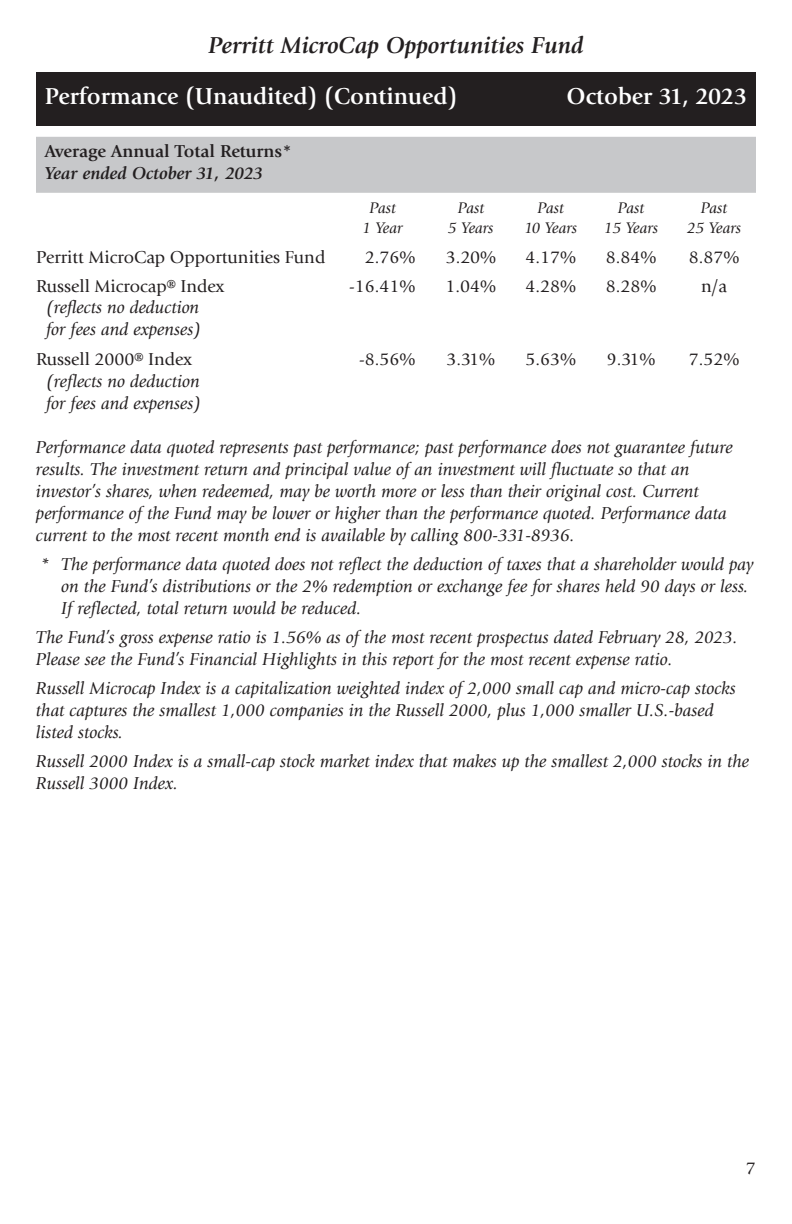
<style>
.page{position:relative;width:792px;height:1224px;background:#fff}
.page>*{position:absolute;margin:0;border:0;box-sizing:border-box;transform-origin:0 0}
.t1{font:700 24px "Giovanni Std";color:#fff}
.t2{font:italic 700 24px "Giovanni Std";color:#231f20}
.t3{font:italic 18px/22px "Giovanni Std";color:#231f20}
.t4{font:18px "Giovanni Std";color:#231f20}
.t5{font:700 18px "Giovanni Std";color:#231f20}
.t6{font:italic 700 18px "Giovanni Std";color:#231f20}
.t7{font:italic 16px "Giovanni Std";color:#231f20}
</style>
<div class="page">
<div style="left:36px;top:137px;width:720px;height:56px;background:#c7c8ca"></div>
<div style="left:36px;top:72px;width:720px;height:54px;background:#231f20"></div>
<h1 class="t2" style="left:208px;top:36px;width:377px">Perritt MicroCap Opportunities Fund</h1>
<h1 class="t1" style="left:45px;top:87px;width:414px">Performance (Unaudited) (Continued)</h1>
<h1 class="t1" style="left:567px;top:87px;width:182px">October 31, 2023</h1>
<p class="t5" style="left:45px;top:144px;width:249px">Average Annual Total Returns*</p>
<p class="t6" style="left:45px;top:166px;width:220px">Year ended October 31, 2023</p>
<p class="t7" style="left:369px;top:202px;width:28px">Past</p>
<p class="t7" style="left:458px;top:202px;width:28px">Past</p>
<p class="t7" style="left:538px;top:202px;width:28px">Past</p>
<p class="t7" style="left:618px;top:202px;width:28px">Past</p>
<p class="t7" style="left:701px;top:202px;width:28px">Past</p>
<p class="t7" style="left:362px;top:222px;width:42px">1 Year</p>
<p class="t7" style="left:448px;top:222px;width:47px">5 Years</p>
<p class="t7" style="left:525px;top:222px;width:54px">10 Years</p>
<p class="t7" style="left:604px;top:222px;width:55px">15 Years</p>
<p class="t7" style="left:687px;top:222px;width:55px">25 Years</p>
<p class="t4" style="left:36px;top:250px;width:291px">Perritt MicroCap Opportunities Fund</p>
<p class="t4" style="left:365px;top:250px;width:52px">2.76%</p>
<p class="t4" style="left:446px;top:250px;width:52px">3.20%</p>
<p class="t4" style="left:525px;top:250px;width:52px">4.17%</p>
<p class="t4" style="left:606px;top:250px;width:52px">8.84%</p>
<p class="t4" style="left:689px;top:250px;width:52px">8.87%</p>
<p class="t4" style="left:36px;top:279px;width:190px">Russell Microcap® Index</p>
<p class="t4" style="left:349px;top:279px;width:68px">-16.41%</p>
<p class="t4" style="left:446px;top:279px;width:52px">1.04%</p>
<p class="t4" style="left:525px;top:279px;width:52px">4.28%</p>
<p class="t4" style="left:606px;top:279px;width:52px">8.28%</p>
<p class="t4" style="left:701px;top:279px;width:27px">n/a</p>
<p class="t3" style="left:46px;top:298px;width:157px">(reflects no deduction for fees and expenses)</p>
<p class="t4" style="left:36px;top:352px;width:157px">Russell 2000® Index</p>
<p class="t4" style="left:359px;top:352px;width:58px">-8.56%</p>
<p class="t4" style="left:447px;top:352px;width:50px">3.31%</p>
<p class="t4" style="left:525px;top:352px;width:52px">5.63%</p>
<p class="t4" style="left:607px;top:352px;width:50px">9.31%</p>
<p class="t4" style="left:689px;top:352px;width:52px">7.52%</p>
<p class="t3" style="left:46px;top:371px;width:157px">(reflects no deduction for fees and expenses)</p>
<p class="t3" style="left:36px;top:437px;width:698px">Performance data quoted represents past performance; past performance does not guarantee future results. The investment return and principal value of an investment will fluctuate so that an investor’s shares, when redeemed, may be worth more or less than their original cost. Current performance of the Fund may be lower or higher than the performance quoted. Performance data current to the most recent month end is available by calling 800-331-8936.</p>
<p class="t3" style="left:61px;top:554px;width:694px;text-indent:-21px">* The performance data quoted does not reflect the deduction of taxes that a shareholder would pay on the Fund’s distributions or the 2% redemption or exchange fee for shares held 90 days or less.<br>If reflected, total return would be reduced.</p>
<p class="t3" style="left:36px;top:627px;width:704px">The Fund’s gross expense ratio is 1.56% as of the most recent prospectus dated February 28, 2023.<br>Please see the Fund’s Financial Highlights in this report for the most recent expense ratio.</p>
<p class="t3" style="left:36px;top:679px;width:701px">Russell Microcap Index is a capitalization weighted index of 2,000 small cap and micro-cap stocks that captures the smallest 1,000 companies in the Russell 2000, plus 1,000 smaller U.S.-based listed stocks.</p>
<p class="t3" style="left:36px;top:752px;width:715px">Russell 2000 Index is a small-cap stock market index that makes up the smallest 2,000 stocks in the<br>Russell 3000 Index.</p>
<p class="t4" style="left:746px;top:1161px;width:12px">7</p>
</div>
